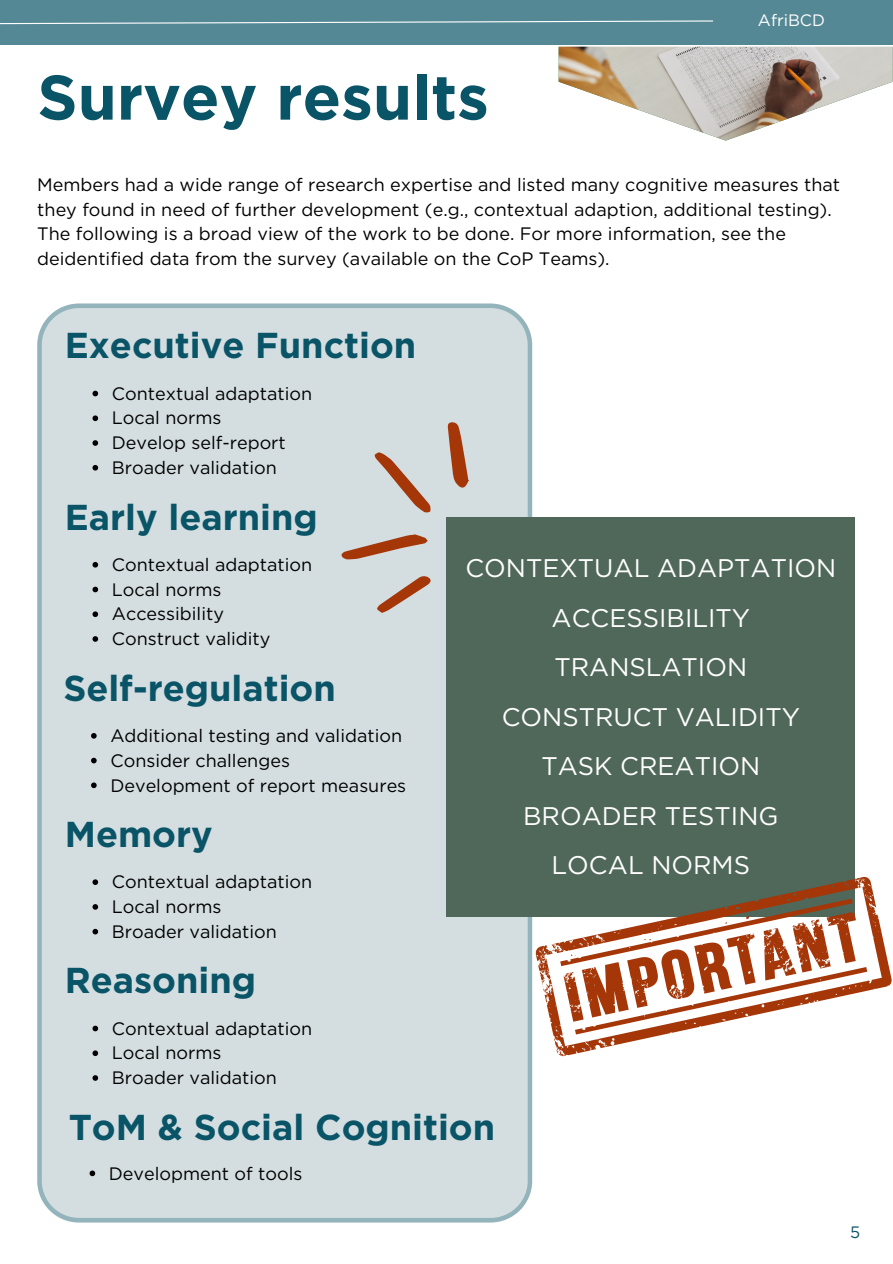
<style>
.page{position:relative;width:893px;height:1264px;background:#fff}
.page>*{position:absolute;margin:0;border:0;box-sizing:border-box;transform-origin:0 0}
.t1{font:700 63px "Gotham";color:#0a5467}
.t2{font:700 36px "Gotham";color:#0a5467}
.t3{font:25.5px "Gotham";color:#fff}
.t4{font:18px/24.8px "Gotham";color:#000}
.t5{font:16.5px "Gotham";color:#fff}
.t6{font:16.5px "Gotham";color:#0a5467}
</style>
<div class="page">
<div style="left:37px;top:303px;width:495px;height:919px;background:#d4dee1"></div>
<svg style="left:92px;top:391px;width:6px;height:5px"></svg>
<svg style="left:92px;top:415px;width:6px;height:6px"></svg>
<svg style="left:92px;top:440px;width:6px;height:6px"></svg>
<svg style="left:92px;top:465px;width:6px;height:5px"></svg>
<svg style="left:90px;top:1170px;width:5px;height:6px"></svg>
<svg style="left:92px;top:879px;width:6px;height:6px"></svg>
<svg style="left:92px;top:904px;width:6px;height:5px"></svg>
<svg style="left:92px;top:928px;width:6px;height:6px"></svg>
<svg style="left:92px;top:1025px;width:6px;height:6px"></svg>
<svg style="left:92px;top:1050px;width:6px;height:6px"></svg>
<svg style="left:92px;top:1075px;width:6px;height:5px"></svg>
<svg style="left:91px;top:733px;width:6px;height:5px"></svg>
<svg style="left:91px;top:757px;width:6px;height:6px"></svg>
<svg style="left:91px;top:782px;width:6px;height:6px"></svg>
<svg style="left:92px;top:562px;width:6px;height:5px"></svg>
<svg style="left:92px;top:586px;width:6px;height:6px"></svg>
<svg style="left:92px;top:611px;width:6px;height:6px"></svg>
<svg style="left:92px;top:636px;width:6px;height:5px"></svg>
<img style="left:558px;top:47px;width:334px;height:94px">
<div style="left:446px;top:517px;width:409px;height:400px;background:#506859"></div>
<svg style="left:341px;top:422px;width:128px;height:191px;background:#c2beba"></svg>
<svg style="left:554px;top:876px;width:338px;height:180px"></svg>
<svg style="left:535px;top:898px;width:332px;height:143px"></svg>
<div style="left:0;top:0;width:892px;height:45px;background:#548895"></div>
<svg style="left:0;top:20px;width:713px;height:5px"></svg>
<p class="t1" style="left:37px;top:59px;width:453px">Survey results</p>
<p class="t5" style="left:758px;top:11px;width:69px">AfriBCD</p>
<p class="t4" style="left:37px;top:172px;width:804px">Members had a wide range of research expertise and listed many cognitive measures that they found in need of further development (e.g., contextual adaption, additional testing).<br>The following is a broad view of the work to be done. For more information, see the deidentified data from the survey (available on the CoP Teams).</p>
<p class="t2" style="left:65px;top:324px;width:353px">Executive Function</p>
<p class="t4" style="left:112px;top:381px;width:202px">Contextual adaptation</p>
<p class="t4" style="left:112px;top:405px;width:111px">Local norms</p>
<p class="t4" style="left:112px;top:430px;width:175px">Develop self-report</p>
<p class="t4" style="left:112px;top:455px;width:167px">Broader validation</p>
<p class="t2" style="left:65px;top:495px;width:254px">Early learning</p>
<p class="t4" style="left:112px;top:552px;width:202px">Contextual adaptation</p>
<p class="t4" style="left:112px;top:577px;width:111px">Local norms</p>
<p class="t4" style="left:112px;top:601px;width:114px">Accessibility</p>
<p class="t4" style="left:112px;top:626px;width:160px">Construct validity</p>
<p class="t2" style="left:63px;top:666px;width:274px">Self-regulation</p>
<p class="t4" style="left:110px;top:723px;width:293px">Additional testing and validation</p>
<p class="t4" style="left:110px;top:748px;width:181px">Consider challenges</p>
<p class="t4" style="left:110px;top:772px;width:297px">Development of report measures</p>
<p class="t2" style="left:65px;top:812px;width:149px">Memory</p>
<p class="t4" style="left:112px;top:869px;width:202px">Contextual adaptation</p>
<p class="t4" style="left:112px;top:894px;width:111px">Local norms</p>
<p class="t4" style="left:112px;top:919px;width:167px">Broader validation</p>
<p class="t2" style="left:65px;top:958px;width:193px">Reasoning</p>
<p class="t4" style="left:112px;top:1015px;width:202px">Contextual adaptation</p>
<p class="t4" style="left:112px;top:1040px;width:111px">Local norms</p>
<p class="t4" style="left:112px;top:1065px;width:167px">Broader validation</p>
<p class="t3" style="left:465px;top:552px;width:372px">CONTEXTUAL ADAPTATION</p>
<p class="t3" style="left:551px;top:602px;width:200px">ACCESSIBILITY</p>
<p class="t3" style="left:554px;top:651px;width:194px">TRANSLATION</p>
<p class="t3" style="left:501px;top:701px;width:300px">CONSTRUCT VALIDITY</p>
<p class="t3" style="left:541px;top:750px;width:220px">TASK CREATION</p>
<p class="t3" style="left:523px;top:800px;width:257px">BROADER TESTING</p>
<p class="t3" style="left:551px;top:849px;width:200px">LOCAL NORMS</p>
<p class="t2" style="left:69px;top:1105px;width:428px">ToM &amp; Social Cognition</p>
<p class="t4" style="left:109px;top:1160px;width:195px">Development of tools</p>
<p class="t6" style="left:850px;top:1222px;width:12px">5</p>
</div>
